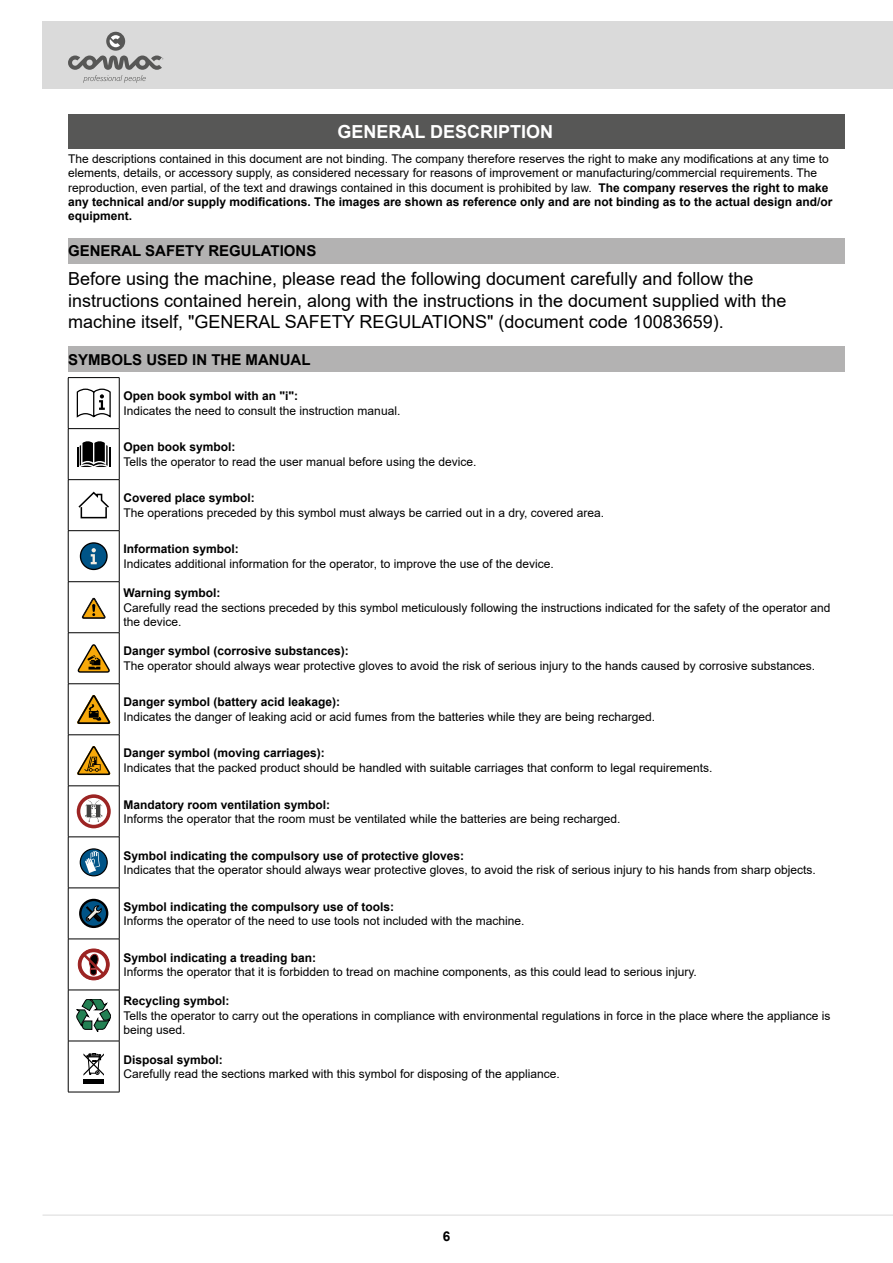
<style>
.page{position:relative;width:893px;height:1263px;background:#fff}
.page>*{position:absolute;margin:0;border:0;box-sizing:border-box;transform-origin:0 0}
.t1{font:18px/21.6px "Arial";color:#000}
.t2{font:700 18px "Arial";color:#fff}
.t3{font:700 15px "Arial";color:#000}
.t4{font:700 13.5px "Arial";color:#000}
.t5{font:12px/14.4px "Arial";color:#000}
.t6{font:700 12px "Arial";color:#000}
.s1{font-weight:700}
</style>
<div class="page">
<div style="left:68px;top:238px;width:776px;height:26px;background:#b3b2b2"></div>
<div style="left:68px;top:347px;width:776px;height:25px;background:#b3b2b2"></div>
<div style="left:68px;top:115px;width:776px;height:34px;background:#575756"></div>
<hr style="left:68px;top:377px;width:51px;height:1px;background:#000">
<hr style="left:68px;top:378px;width:1px;height:50px;background:#000">
<hr style="left:68px;top:428px;width:51px;height:1px;background:#000">
<hr style="left:68px;top:429px;width:1px;height:50px;background:#000">
<hr style="left:68px;top:479px;width:51px;height:1px;background:#000">
<hr style="left:68px;top:480px;width:1px;height:50px;background:#000">
<hr style="left:68px;top:530px;width:51px;height:1px;background:#000">
<hr style="left:68px;top:531px;width:1px;height:50px;background:#000">
<hr style="left:68px;top:581px;width:51px;height:1px;background:#000">
<hr style="left:68px;top:582px;width:1px;height:50px;background:#000">
<hr style="left:68px;top:632px;width:51px;height:1px;background:#000">
<hr style="left:68px;top:633px;width:1px;height:51px;background:#000">
<hr style="left:68px;top:683px;width:51px;height:1px;background:#000">
<hr style="left:68px;top:684px;width:1px;height:51px;background:#000">
<hr style="left:68px;top:734px;width:51px;height:1px;background:#000">
<hr style="left:68px;top:735px;width:1px;height:51px;background:#000">
<hr style="left:68px;top:785px;width:51px;height:1px;background:#000">
<hr style="left:68px;top:786px;width:1px;height:51px;background:#000">
<hr style="left:68px;top:837px;width:51px;height:1px;background:#000">
<hr style="left:68px;top:837px;width:1px;height:51px;background:#000">
<hr style="left:68px;top:888px;width:51px;height:1px;background:#000">
<hr style="left:68px;top:888px;width:1px;height:51px;background:#000">
<hr style="left:68px;top:939px;width:51px;height:1px;background:#000">
<hr style="left:68px;top:939px;width:1px;height:51px;background:#000">
<hr style="left:68px;top:990px;width:51px;height:1px;background:#000">
<hr style="left:68px;top:990px;width:1px;height:51px;background:#000">
<hr style="left:68px;top:1041px;width:51px;height:1px;background:#000">
<hr style="left:68px;top:1041px;width:1px;height:51px;background:#000">
<hr style="left:68px;top:1092px;width:51px;height:1px;background:#000">
<hr style="left:119px;top:378px;width:1px;height:50px;background:#000">
<hr style="left:119px;top:429px;width:1px;height:50px;background:#000">
<hr style="left:119px;top:480px;width:1px;height:50px;background:#000">
<hr style="left:119px;top:531px;width:1px;height:50px;background:#000">
<hr style="left:119px;top:582px;width:1px;height:50px;background:#000">
<hr style="left:119px;top:633px;width:1px;height:51px;background:#000">
<hr style="left:119px;top:684px;width:1px;height:51px;background:#000">
<hr style="left:119px;top:735px;width:1px;height:51px;background:#000">
<hr style="left:119px;top:786px;width:1px;height:51px;background:#000">
<hr style="left:119px;top:837px;width:1px;height:51px;background:#000">
<hr style="left:119px;top:888px;width:1px;height:51px;background:#000">
<hr style="left:119px;top:939px;width:1px;height:51px;background:#000">
<hr style="left:119px;top:990px;width:1px;height:51px;background:#000">
<hr style="left:119px;top:1041px;width:1px;height:51px;background:#000">
<svg style="left:77px;top:389px;width:34px;height:29px"></svg>
<svg style="left:77px;top:441px;width:34px;height:26px"></svg>
<div style="left:81px;top:506px;width:26px;height:12px;border:2px solid #000"></div>
<svg style="left:78px;top:491px;width:31px;height:18px"></svg>
<svg style="left:80px;top:543px;width:27px;height:26px"></svg>
<div style="left:80px;top:542px;width:28px;height:28px;border:1px solid #000;border-radius:50%"></div>
<svg style="left:91px;top:548px;width:6px;height:16px"></svg>
<svg style="left:82px;top:597px;width:24px;height:22px"></svg>
<svg style="left:78px;top:644px;width:32px;height:29px"></svg>
<svg style="left:77px;top:695px;width:34px;height:29px"></svg>
<svg style="left:77px;top:746px;width:34px;height:29px"></svg>
<svg style="left:77px;top:794px;width:34px;height:34px"></svg>
<svg style="left:80px;top:849px;width:27px;height:27px"></svg>
<div style="left:80px;top:848px;width:28px;height:28px;border:1px solid #000;border-radius:50%"></div>
<svg style="left:85px;top:851px;width:15px;height:22px"></svg>
<svg style="left:80px;top:900px;width:27px;height:27px"></svg>
<div style="left:79px;top:899px;width:29px;height:29px;border:2px solid #000;border-radius:50%"></div>
<svg style="left:86px;top:906px;width:16px;height:15px"></svg>
<svg style="left:78px;top:949px;width:31px;height:31px"></svg>
<div style="left:78px;top:949px;width:31px;height:31px;border:1px solid #9c2423;border-radius:50%"></div>
<svg style="left:77px;top:999px;width:34px;height:33px"></svg>
<svg style="left:83px;top:1053px;width:21px;height:23px"></svg>
<hr style="left:83px;top:1079px;width:21px;height:4px;background:#000">
<div style="left:43px;top:21px;width:850px;height:68px;background:#dadada"></div>
<svg style="left:106px;top:32px;width:19px;height:19px"></svg>
<svg style="left:110px;top:35px;width:10px;height:12px"></svg>
<svg style="left:68px;top:56px;width:95px;height:27px"></svg>
<hr style="left:43px;top:1215px;width:850px;height:1px;background:#dadada">
<h1 class="t2" style="left:338px;top:119px;width:217px">GENERAL DESCRIPTION</h1>
<p class="t5" style="left:68px;top:151px;width:766px">The descriptions contained in this document are not binding. The company therefore reserves the right to make any modifications at any time to elements, details, or accessory supply, as considered necessary for reasons of improvement or manufacturing/commercial requirements. The reproduction, even partial, of the text and drawings contained in this document is prohibited by law. <span class="s1">The company reserves the right to make any technical and/or supply modifications. The images are shown as reference only and are not binding as to the actual design and/or equipment.</span></p>
<p class="t3" style="left:68px;top:240px;width:250px">GENERAL SAFETY REGULATIONS</p>
<p class="t1" style="left:68px;top:268px;width:720px">Before using the machine, please read the following document carefully and follow the instructions contained herein, along with the instructions in the document supplied with the machine itself, "GENERAL SAFETY REGULATIONS" (document code 10083659).</p>
<p class="t3" style="left:68px;top:349px;width:244px">SYMBOLS USED IN THE MANUAL</p>
<p class="t6" style="left:123px;top:388px;width:176px">Open book symbol with an "i":</p>
<p class="t5" style="left:123px;top:403px;width:278px">Indicates the need to consult the instruction manual.</p>
<p class="t6" style="left:123px;top:439px;width:114px">Open book symbol:</p>
<p class="t5" style="left:123px;top:454px;width:354px">Tells the operator to read the user manual before using the device.</p>
<p class="t6" style="left:123px;top:490px;width:133px">Covered place symbol:</p>
<p class="t5" style="left:123px;top:505px;width:482px">The operations preceded by this symbol must always be carried out in a dry, covered area.</p>
<p class="t6" style="left:123px;top:541px;width:117px">Information symbol:</p>
<p class="t5" style="left:123px;top:556px;width:432px">Indicates additional information for the operator, to improve the use of the device.</p>
<p class="t6" style="left:123px;top:584px;width:98px">Warning symbol:</p>
<p class="t5" style="left:123px;top:600px;width:708px">Carefully read the sections preceded by this symbol meticulously following the instructions indicated for the safety of the operator and the device.</p>
<p class="t6" style="left:123px;top:643px;width:227px">Danger symbol (corrosive substances):</p>
<p class="t5" style="left:123px;top:658px;width:693px">The operator should always wear protective gloves to avoid the risk of serious injury to the hands caused by corrosive substances.</p>
<p class="t6" style="left:123px;top:694px;width:218px">Danger symbol (battery acid leakage):</p>
<p class="t5" style="left:123px;top:709px;width:533px">Indicates the danger of leaking acid or acid fumes from the batteries while they are being recharged.</p>
<p class="t6" style="left:123px;top:745px;width:203px">Danger symbol (moving carriages):</p>
<p class="t5" style="left:123px;top:760px;width:590px">Indicates that the packed product should be handled with suitable carriages that conform to legal requirements.</p>
<p class="t6" style="left:123px;top:796px;width:208px">Mandatory room ventilation symbol:</p>
<p class="t5" style="left:123px;top:811px;width:498px">Informs the operator that the room must be ventilated while the batteries are being recharged.</p>
<p class="t6" style="left:123px;top:847px;width:342px">Symbol indicating the compulsory use of protective gloves:</p>
<p class="t5" style="left:123px;top:862px;width:694px">Indicates that the operator should always wear protective gloves, to avoid the risk of serious injury to his hands from sharp objects.</p>
<p class="t6" style="left:123px;top:898px;width:272px">Symbol indicating the compulsory use of tools:</p>
<p class="t5" style="left:123px;top:913px;width:402px">Informs the operator of the need to use tools not included with the machine.</p>
<p class="t6" style="left:123px;top:949px;width:194px">Symbol indicating a treading ban:</p>
<p class="t5" style="left:123px;top:964px;width:575px">Informs the operator that it is forbidden to tread on machine components, as this could lead to serious injury.</p>
<p class="t6" style="left:123px;top:993px;width:108px">Recycling symbol:</p>
<p class="t5" style="left:123px;top:1008px;width:708px">Tells the operator to carry out the operations in compliance with environmental regulations in force in the place where the appliance is being used.</p>
<p class="t6" style="left:123px;top:1051px;width:101px">Disposal symbol:</p>
<p class="t5" style="left:123px;top:1066px;width:438px">Carefully read the sections marked with this symbol for disposing of the appliance.</p>
<p class="t4" style="left:443px;top:1227px;width:9px">6</p>
</div>
